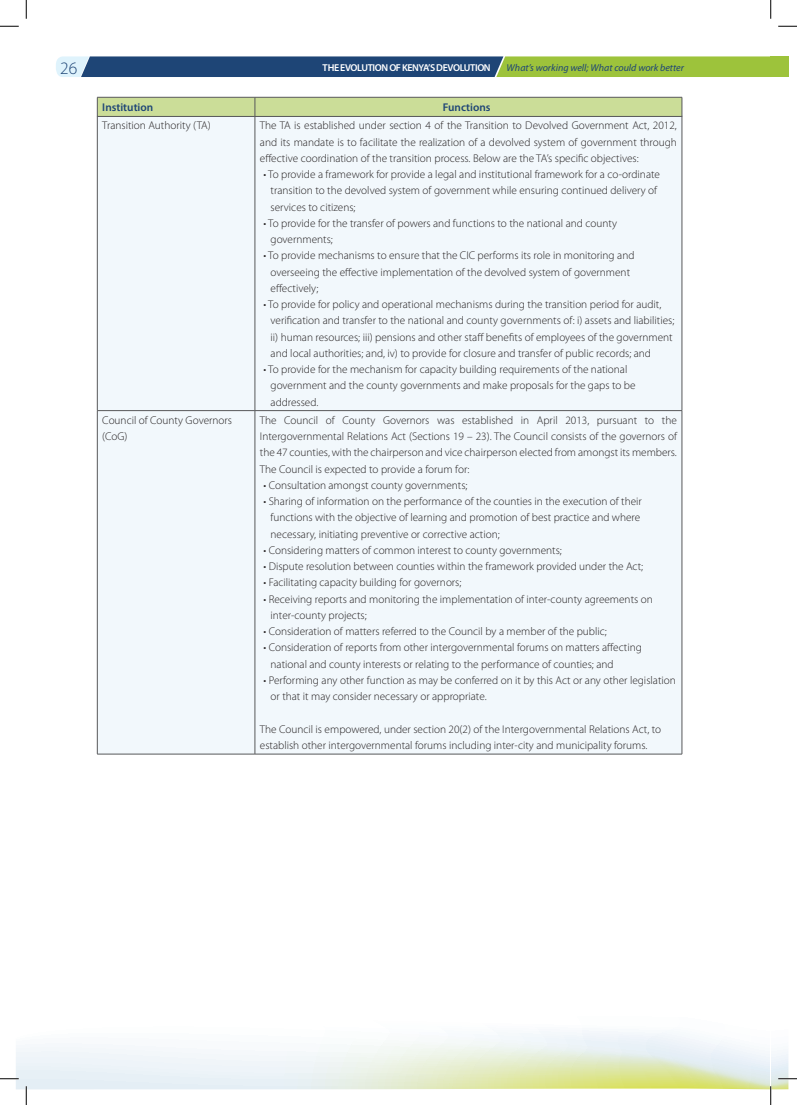
<style>
.page{position:relative;width:797px;height:1105px;background:#fff}
.page>*{position:absolute;margin:0;border:0;box-sizing:border-box;transform-origin:0 0}
.t1{font:300 17.5px "Myriad Pro";color:#1e4576}
.t2{font:300 11.25px/16.2px "Myriad Pro";color:#231f20}
.t3{font:600 11.25px "Myriad Pro";color:#1e4576}
.t4{font:italic 10px "Myriad Pro";color:#1e4576}
.t5{font:600 10px "Myriad Pro";letter-spacing:-.04em;color:#fff}
</style>
<div class="page">
<div style="left:769px;top:56px;width:19px;height:21px;background:#9dc33b"></div>
<svg style="left:16px;top:1030px;width:754px;height:59px"></svg>
<div style="left:98px;top:117px;width:583px;height:637px;background:#f2f8fc"></div>
<hr style="left:97px;top:116px;width:1px;height:294px;background:#57585a">
<hr style="left:255px;top:116px;width:1px;height:294px;background:#57585a">
<hr style="left:681px;top:116px;width:1px;height:294px;background:#57585a">
<hr style="left:97px;top:410px;width:158px;height:1px;background:#57585a">
<hr style="left:97px;top:411px;width:1px;height:343px;background:#57585a">
<hr style="left:255px;top:410px;width:427px;height:1px;background:#57585a">
<hr style="left:255px;top:411px;width:1px;height:343px;background:#57585a">
<hr style="left:681px;top:411px;width:1px;height:343px;background:#57585a">
<hr style="left:97px;top:754px;width:158px;height:1px;background:#57585a">
<hr style="left:255px;top:754px;width:427px;height:1px;background:#57585a">
<hr style="left:97px;top:116px;width:158px;height:1px;background:#57585a">
<div style="left:97px;top:98px;width:585px;height:18px;background:#cbdd98"></div>
<hr style="left:255px;top:116px;width:427px;height:1px;background:#57585a">
<hr style="left:97px;top:97px;width:158px;height:1px;background:#57585a">
<hr style="left:255px;top:97px;width:427px;height:1px;background:#57585a">
<svg style="left:56px;top:56px;width:714px;height:21px;background:#5a7f69"></svg>
<svg style="left:0;top:25px;width:19px;height:2px"></svg>
<svg style="left:778px;top:25px;width:19px;height:2px"></svg>
<svg style="left:0;top:1078px;width:19px;height:1px"></svg>
<svg style="left:25px;top:0;width:2px;height:19px"></svg>
<svg style="left:25px;top:1086px;width:2px;height:19px"></svg>
<svg style="left:770px;top:0;width:1px;height:19px"></svg>
<svg style="left:770px;top:1051px;width:27px;height:54px"></svg>
<h1 class="t1" style="left:60px;top:57px;width:19px">26</h1>
<p class="t5" style="left:322px;top:61px;width:170px">THE EVOLUTION OF KENYA’S DEVOLUTION</p>
<p class="t4" style="left:506px;top:61px;width:179px">What’s working well; What could work better</p>
<p class="t3" style="left:102px;top:100px;width:52px">Institution</p>
<p class="t3" style="left:443px;top:100px;width:49px">Functions</p>
<p class="t2" style="left:102px;top:117px;width:110px">Transition Authority (TA)</p>
<p class="t2" style="left:260px;top:117px;width:418px;text-align:justify">The TA is established under section 4 of the Transition to Devolved Government Act, 2012, and its mandate is to facilitate the realization of a devolved system of government through effective coordination of the transition process. Below are the TA’s specific objectives:</p>
<p class="t2" style="left:270px;top:166px;width:391px;text-indent:-7px">• To provide a framework for provide a legal and institutional framework for a co-ordinate transition to the devolved system of government while ensuring continued delivery of services to citizens;</p>
<p class="t2" style="left:270px;top:215px;width:348px;text-indent:-7px">• To provide for the transfer of powers and functions to the national and county governments;</p>
<p class="t2" style="left:270px;top:247px;width:365px;text-indent:-7px">• To provide mechanisms to ensure that the CIC performs its role in monitoring and overseeing the effective implementation of the devolved system of government effectively;</p>
<p class="t2" style="left:270px;top:296px;width:405px;text-indent:-7px">• To provide for policy and operational mechanisms during the transition period for audit, verification and transfer to the national and county governments of: i) assets and liabilities; ii) human resources; iii) pensions and other staff benefits of employees of the government and local authorities; and, iv) to provide for closure and transfer of public records; and</p>
<p class="t2" style="left:270px;top:361px;width:366px;text-indent:-7px">• To provide for the mechanism for capacity building requirements of the national government and the county governments and make proposals for the gaps to be addressed.</p>
<p class="t2" style="left:102px;top:412px;width:131px">Council of County Governors (CoG)</p>
<p class="t2" style="left:260px;top:412px;width:418px;text-align:justify">The Council of County Governors was established in April 2013, pursuant to the Intergovernmental Relations Act (Sections 19 – 23). The Council consists of the governors of the 47 counties, with the chairperson and vice chairperson elected from amongst its members.<br>The Council is expected to provide a forum for:</p>
<p class="t2" style="left:263px;top:477px;width:205px">• Consultation amongst county governments;</p>
<p class="t2" style="left:270px;top:493px;width:373px;text-indent:-7px">• Sharing of information on the performance of the counties in the execution of their functions with the objective of learning and promotion of best practice and where necessary, initiating preventive or corrective action;</p>
<p class="t2" style="left:263px;top:542px;width:300px">• Considering matters of common interest to county governments;</p>
<p class="t2" style="left:263px;top:558px;width:381px">• Dispute resolution between counties within the framework provided under the Act;</p>
<p class="t2" style="left:263px;top:574px;width:199px">• Facilitating capacity building for governors;</p>
<p class="t2" style="left:270px;top:591px;width:384px;text-indent:-7px">• Receiving reports and monitoring the implementation of inter-county agreements on inter-county projects;</p>
<p class="t2" style="left:263px;top:623px;width:345px">• Consideration of matters referred to the Council by a member of the public;</p>
<p class="t2" style="left:270px;top:639px;width:373px;text-indent:-7px">• Consideration of reports from other intergovernmental forums on matters affecting national and county interests or relating to the performance of counties; and</p>
<p class="t2" style="left:270px;top:672px;width:407px;text-indent:-7px">• Performing any other function as may be conferred on it by this Act or any other legislation or that it may consider necessary or appropriate.</p>
<p class="t2" style="left:260px;top:721px;width:403px">The Council is empowered, under section 20(2) of the Intergovernmental Relations Act, to establish other intergovernmental forums including inter-city and municipality forums.</p>
</div>
